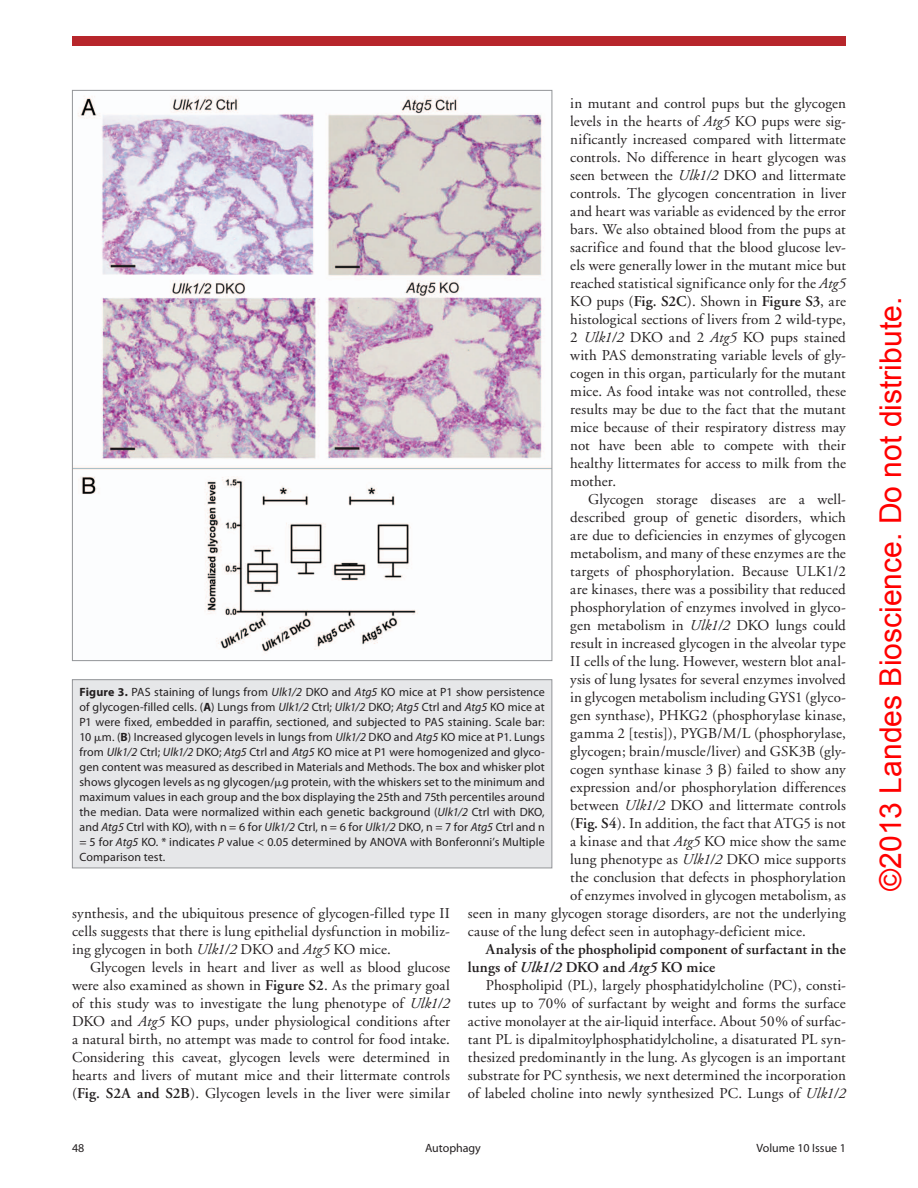
<style>
.page{position:relative;width:918px;height:1188px;background:#fff}
.page>*{position:absolute;margin:0;border:0;box-sizing:border-box;transform-origin:0 0}
.t1{font:30.15px "Arial";color:#f00}
.t2{font:15px/18px "Adobe Garamond";letter-spacing:.005em;color:#231f20;text-align:justify}
.t3{font:600 15px/18px "Adobe Garamond";letter-spacing:.005em;color:#231f20}
.t4{font:12px/15px "Myriad Pro";letter-spacing:.005em;color:#231f20;text-align:justify}
.s1{font-style:italic}
.s2{font-weight:600}
.s3{font-family:"Universal Std Greekw Math Pi"}
.s4{font-weight:700}
</style>
<div class="page">
<div style="left:72px;top:36px;width:774px;height:10px;background:#b7262b"></div>
<img style="left:74px;top:96px;width:476px;height:558px">
<div style="left:72px;top:680px;width:480px;height:188px;background:#e6e7e9"></div>
<div style="left:72px;top:679px;width:480px;height:189px;border:1px solid #939598"></div>
<p class="t2" style="left:570px;top:95px;width:277px">in mutant and control pups but the glycogen levels in the hearts of <span class="s1">Atg5</span> KO pups were sig&shy;nificantly increased compared with littermate controls. No difference in heart glycogen was seen between the <span class="s1">Ulk1/2</span> DKO and littermate controls. The glycogen concentration in liver and heart was variable as evidenced by the error bars. We also obtained blood from the pups at sacrifice and found that the blood glucose lev&shy;els were generally lower in the mutant mice but reached statistical significance only for the <span class="s1">Atg5<br></span>KO pups (<span class="s2">Fig. S2C</span>). Shown in <span class="s2">Figure S3</span>, are histological sections of livers from 2 wild-type, 2 <span class="s1">Ulk1/2</span> DKO and 2 <span class="s1">Atg5</span> KO pups stained with PAS demonstrating variable levels of gly&shy;cogen in this organ, particularly for the mutant mice. As food intake was not controlled, these results may be due to the fact that the mutant mice because of their respiratory distress may not have been able to compete with their healthy littermates for access to milk from the mother.</p>
<p class="t2" style="left:588px;top:491px;width:259px">Glycogen storage diseases are a well-</p>
<p class="t2" style="left:570px;top:509px;width:277px">described group of genetic disorders, which</p>
<p class="t2" style="left:570px;top:527px;width:277px">are due to deficiencies in enzymes of glycogen</p>
<p class="t2" style="left:570px;top:545px;width:277px">metabolism, and many of these enzymes are the</p>
<p class="t2" style="left:570px;top:563px;width:277px">targets of phosphorylation. Because ULK1/2</p>
<p class="t2" style="left:570px;top:581px;width:277px">are kinases, there was a possibility that reduced</p>
<p class="t2" style="left:570px;top:599px;width:277px">phosphorylation of enzymes involved in glyco-</p>
<p class="t2" style="left:570px;top:617px;width:277px">gen metabolism in <span class="s1">Ulk1/2</span> DKO lungs could</p>
<p class="t2" style="left:570px;top:635px;width:277px">result in increased glycogen in the alveolar type</p>
<p class="t2" style="left:570px;top:653px;width:277px">II cells of the lung. However, western blot anal-</p>
<p class="t2" style="left:570px;top:671px;width:277px">ysis of lung lysates for several enzymes involved</p>
<p class="t2" style="left:570px;top:689px;width:277px">in glycogen metabolism including GYS1 (glyco-</p>
<p class="t2" style="left:570px;top:707px;width:277px">gen synthase), PHKG2 (phosphorylase kinase,</p>
<p class="t2" style="left:570px;top:725px;width:277px">gamma 2 [testis]), PYGB/M/L (phosphorylase,</p>
<p class="t2" style="left:570px;top:743px;width:277px">glycogen; brain/muscle/liver) and GSK3B (gly-</p>
<p class="t2" style="left:570px;top:761px;width:277px">cogen synthase kinase 3 <span class="s3">β</span>) failed to show any</p>
<p class="t2" style="left:570px;top:779px;width:277px">expression and/or phosphorylation differences</p>
<p class="t2" style="left:570px;top:797px;width:277px">between <span class="s1">Ulk1/2</span> DKO and littermate controls</p>
<p class="t2" style="left:570px;top:815px;width:277px">(<span class="s2">Fig. S4</span>). In addition, the fact that ATG5 is not</p>
<p class="t2" style="left:570px;top:833px;width:277px">a kinase and that <span class="s1">Atg5</span> KO mice show the same</p>
<p class="t2" style="left:570px;top:851px;width:277px">lung phenotype as <span class="s1">Ulk1/2</span> DKO mice supports</p>
<p class="t2" style="left:570px;top:869px;width:277px">the conclusion that defects in phosphorylation</p>
<p class="t2" style="left:570px;top:887px;width:277px">of enzymes involved in glycogen metabolism, as</p>
<p class="t2" style="left:468px;top:905px;width:379px">seen in many glycogen storage disorders, are not the underlying</p>
<p class="t2" style="left:468px;top:923px;width:339px">cause of the lung defect seen in autophagy-deficient mice.</p>
<p class="t3" style="left:468px;top:941px;width:379px;text-indent:18px">Analysis of the phospholipid component of surfactant in the lungs of <span class="s1">Ulk1/2</span> DKO and <span class="s1">Atg5</span> KO mice</p>
<p class="t2" style="left:468px;top:977px;width:380px;text-indent:18px">Phospholipid (PL), largely phosphatidylcholine (PC), consti&shy;tutes up to 70% of surfactant by weight and forms the surface active monolayer at the air-liquid interface. About 50% of surfac&shy;tant PL is dipalmitoylphosphatidylcholine, a disaturated PL syn&shy;thesized predominantly in the lung. As glycogen is an important substrate for PC synthesis, we next determined the incorporation of labeled choline into newly synthesized PC. Lungs of <span class="s1">Ulk1/2</span></p>
<p class="t4" style="left:79px;top:684px;width:467px"><span class="s4">Figure 3.</span> PAS staining of lungs from <span class="s1">Ulk1/2</span> DKO and <span class="s1">Atg5</span> KO mice at P1 show persistence of glycogen-filled cells. (<span class="s4">A</span>) Lungs from <span class="s1">Ulk1/2</span> Ctrl; <span class="s1">Ulk1/2</span> DKO; <span class="s1">Atg5</span> Ctrl and <span class="s1">Atg5</span> KO mice at P1 were fixed, embedded in paraffin, sectioned, and subjected to PAS staining. Scale bar:<br>10 <span class="s3">μ</span>m. (<span class="s4">B</span>) Increased glycogen levels in lungs from <span class="s1">Ulk1/2</span> DKO and <span class="s1">Atg5</span> KO mice at P1. Lungs from <span class="s1">Ulk1/2</span> Ctrl; <span class="s1">Ulk1/2</span> DKO; <span class="s1">Atg5</span> Ctrl and <span class="s1">Atg5</span> KO mice at P1 were homogenized and glyco&shy;gen content was measured as described in Materials and Methods. The box and whisker plot shows glycogen levels as ng glycogen/<span class="s3">μ</span>g protein, with the whiskers set to the minimum and maximum values in each group and the box displaying the 25th and 75th percentiles around the median. Data were normalized within each genetic background (<span class="s1">Ulk1/2</span> Ctrl with DKO, and <span class="s1">Atg5</span> Ctrl with KO), with n = 6 for <span class="s1">Ulk1/2</span> Ctrl, n = 6 for <span class="s1">Ulk1/2</span> DKO, n = 7 for <span class="s1">Atg5</span> Ctrl and n = 5 for <span class="s1">Atg5</span> KO. * indicates <span class="s1">P</span> value &lt; 0.05 determined by ANOVA with Bonferonni’s Multiple Comparison test.</p>
<p class="t2" style="left:72px;top:905px;width:379px">synthesis, and the ubiquitous presence of glycogen-filled type II cells suggests that there is lung epithelial dysfunction in mobiliz&shy;ing glycogen in both <span class="s1">Ulk1/2</span> DKO and <span class="s1">Atg5</span> KO mice.</p>
<p class="t2" style="left:72px;top:959px;width:380px;text-indent:18px">Glycogen levels in heart and liver as well as blood glucose were also examined as shown in <span class="s2">Figure S2</span>. As the primary goal of this study was to investigate the lung phenotype of <span class="s1">Ulk1/2<br></span>DKO and <span class="s1">Atg5</span> KO pups, under physiological conditions after a natural birth, no attempt was made to control for food intake.<br>Considering this caveat, glycogen levels were determined in hearts and livers of mutant mice and their littermate controls (<span class="s2">Fig. S2A and S2B</span>). Glycogen levels in the liver were similar</p>
<p class="t4" style="left:72px;top:1140px;width:188px">48 A</p>
<p class="t4" style="left:432px;top:1140px;width:50px">utophagy</p>
<p class="t4" style="left:757px;top:1140px;width:91px">Volume 10 Issue 1</p>
<h1 class="t1" style="left:871px;top:891px;width:595px;rotate:-90deg">©2013 Landes Bioscience. Do not distribute.</h1>
</div>
